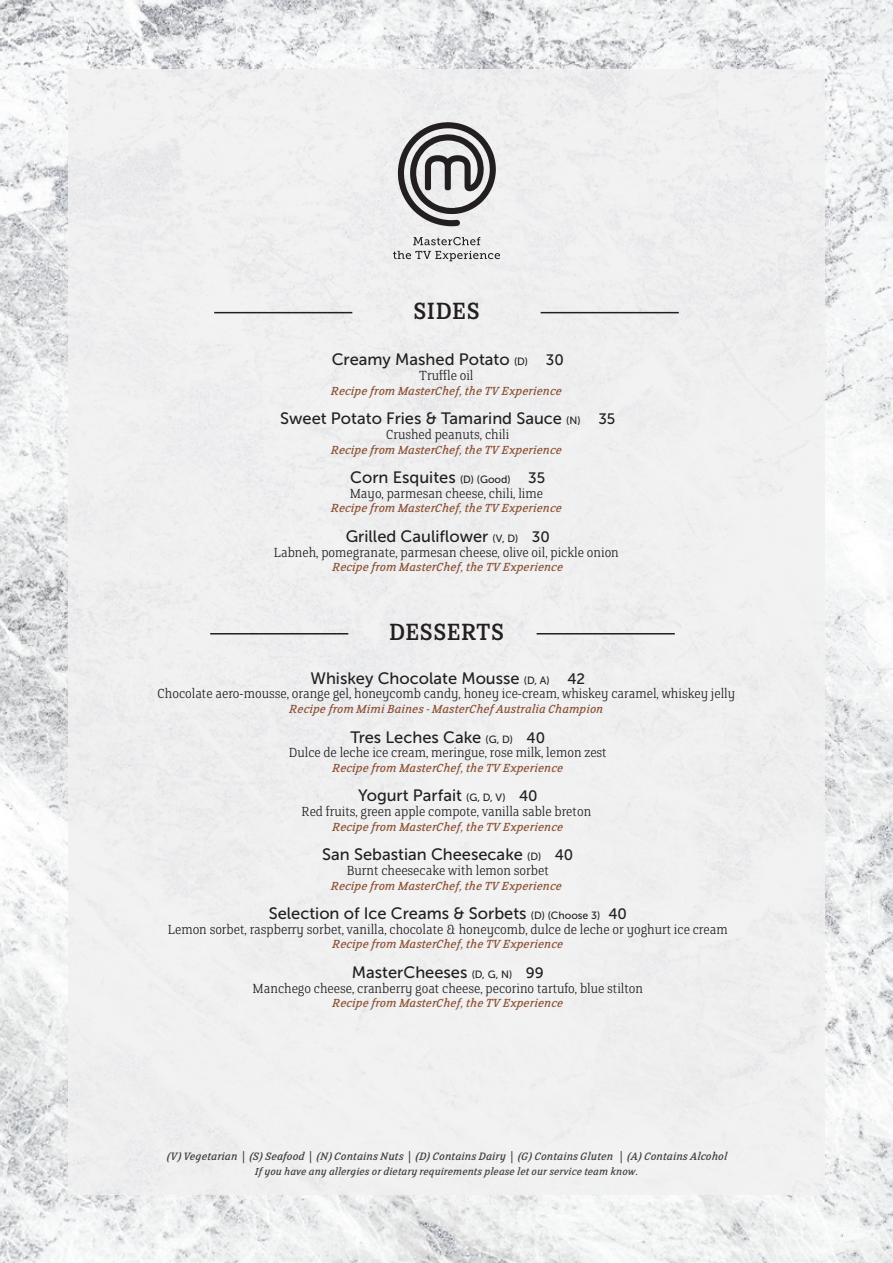
<style>
.page{position:relative;width:893px;height:1263px;background:#fff}
.page>*{position:absolute;margin:0;border:0;box-sizing:border-box;transform-origin:0 0}
.t1{font:26.4px "FS Clerkenwell";color:#231f20}
.t2{font:16.5px "Museo Sans 500";color:#231f20}
.t3{font:300 14.85px "FS Clerkenwell";color:#231f20}
.t4{font:italic 13.2px "FS Clerkenwell";color:#8e5336}
.t5{font:italic 12.15px "FS Clerkenwell";color:#231f20}
.t6{font:italic 11.4px "FS Clerkenwell";color:#231f20}
.s1{font-size:10.5px}
.s2{font-size:15px}
</style>
<div class="page">
<img style="left:0;top:0;width:893px;height:1263px">
<div style="left:68px;top:69px;width:757px;height:1125px;background:#f1f1f2"></div>
<svg style="left:398px;top:122px;width:98px;height:104px"></svg>
<svg style="left:413px;top:237px;width:67px;height:8px"></svg>
<svg style="left:393px;top:251px;width:107px;height:10px"></svg>
<hr style="left:541px;top:312px;width:138px;height:1px;background:#231f20">
<hr style="left:214px;top:312px;width:138px;height:1px;background:#231f20">
<hr style="left:537px;top:633px;width:138px;height:1px;background:#231f20">
<hr style="left:210px;top:633px;width:138px;height:1px;background:#231f20">
<h1 class="t1" style="left:413px;top:299px;width:68px">SIDES</h1>
<p class="t2" style="left:332px;top:351px;width:234px">Creamy Mashed Potato <span class="s1">(D)</span> <span class="s2">30</span></p>
<p class="t3" style="left:419px;top:369px;width:56px">Truffle oil</p>
<p class="t4" style="left:331px;top:385px;width:232px">Recipe from MasterChef, the TV Experience</p>
<p class="t2" style="left:280px;top:409px;width:337px">Sweet Potato Fries &amp; Tamarind Sauce <span class="s1">(N)</span> <span class="s2">35</span></p>
<p class="t3" style="left:386px;top:427px;width:125px">Crushed peanuts, chili</p>
<p class="t4" style="left:331px;top:443px;width:232px">Recipe from MasterChef, the TV Experience</p>
<p class="t2" style="left:350px;top:468px;width:197px">Corn Esquites <span class="s1">(D) (Good)</span> <span class="s2">35</span></p>
<p class="t3" style="left:350px;top:486px;width:195px">Mayo, parmesan cheese, chili, lime</p>
<p class="t4" style="left:331px;top:502px;width:232px">Recipe from MasterChef, the TV Experience</p>
<p class="t2" style="left:346px;top:527px;width:205px">Grilled Cauliflower <span class="s1">(V, D)</span> <span class="s2">30</span></p>
<p class="t3" style="left:274px;top:545px;width:346px">Labneh, pomegranate, parmesan cheese, olive oil, pickle onion</p>
<p class="t4" style="left:332px;top:561px;width:232px">Recipe from MasterChef, the TV Experience</p>
<h1 class="t1" style="left:389px;top:620px;width:117px">DESSERTS</h1>
<p class="t2" style="left:310px;top:669px;width:276px">Whiskey Chocolate Mousse <span class="s1">(D, A)</span> <span class="s2">42</span></p>
<p class="t3" style="left:158px;top:687px;width:579px">Chocolate aero-mousse, orange gel, honeycomb candy, honey ice-cream, whiskey caramel, whiskey jelly</p>
<p class="t4" style="left:290px;top:703px;width:315px">Recipe from Mimi Baines - MasterChef Australia Champion</p>
<p class="t2" style="left:350px;top:728px;width:196px">Tres Leches Cake <span class="s1">(G, D)</span> <span class="s2">40</span></p>
<p class="t3" style="left:289px;top:746px;width:319px">Dulce de leche ice cream, meringue, rose milk, lemon zest</p>
<p class="t4" style="left:332px;top:762px;width:232px">Recipe from MasterChef, the TV Experience</p>
<p class="t2" style="left:358px;top:787px;width:181px">Yogurt Parfait <span class="s1">(G, D, V)</span> <span class="s2">40</span></p>
<p class="t3" style="left:302px;top:805px;width:291px">Red fruits, green apple compote, vanilla sable breton</p>
<p class="t4" style="left:332px;top:820px;width:232px">Recipe from MasterChef, the TV Experience</p>
<p class="t2" style="left:322px;top:845px;width:253px">San Sebastian Cheesecake <span class="s1">(D)</span> <span class="s2">40</span></p>
<p class="t3" style="left:347px;top:863px;width:204px">Burnt cheesecake with lemon sorbet</p>
<p class="t4" style="left:331px;top:879px;width:232px">Recipe from MasterChef, the TV Experience</p>
<p class="t2" style="left:269px;top:904px;width:360px">Selection of Ice Creams &amp; Sorbets <span class="s1">(D) (Choose 3)</span> <span class="s2">40</span></p>
<p class="t3" style="left:168px;top:922px;width:561px">Lemon sorbet, raspberry sorbet, vanilla, chocolate &amp; honeycomb, dulce de leche or yoghurt ice cream</p>
<p class="t4" style="left:332px;top:938px;width:232px">Recipe from MasterChef, the TV Experience</p>
<p class="t2" style="left:352px;top:963px;width:193px">MasterCheeses <span class="s1">(D, G, N)</span> <span class="s2">99</span></p>
<p class="t3" style="left:253px;top:981px;width:392px">Manchego cheese, cranberry goat cheese, pecorino tartufo, blue stilton</p>
<p class="t4" style="left:332px;top:997px;width:232px">Recipe from MasterChef, the TV Experience</p>
<p class="t5" style="left:167px;top:1151px;width:562px">(V) Vegetarian | (S) Seafood | (N) Contains Nuts | (D) Contains Dairy | (G) Contains Gluten | (A) Contains Alcohol</p>
<p class="t6" style="left:255px;top:1166px;width:385px">If you have any allergies or dietary requirements please let our service team know.</p>
</div>
